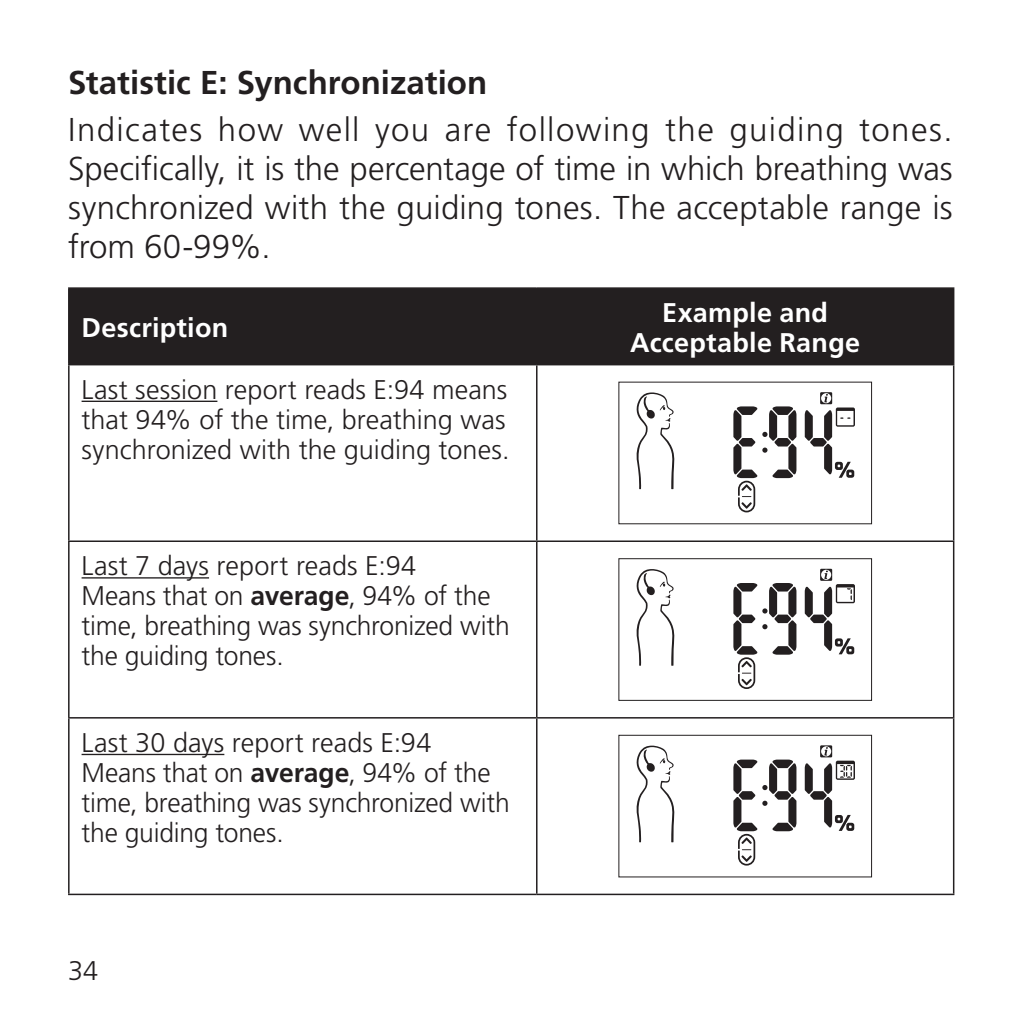
<style>
.page{position:relative;width:1021px;height:1021px;background:#fff}
.page>*{position:absolute;margin:0;border:0;box-sizing:border-box;transform-origin:0 0}
.t1{font:300 33px/39px "Frutiger";letter-spacing:.005em;color:#231f20;text-align:justify}
.t2{font:700 33px "Frutiger";color:#231f20}
.t3{font:300 27px/30px "Frutiger";letter-spacing:-.005em;color:#231f20}
.t4{font:700 27px/30px "Frutiger";letter-spacing:.01em;color:#fff;text-align:center}
.s1{font-weight:700}
</style>
<div class="page">
<div style="left:70px;top:289px;width:882px;height:75px;background:#231f20"></div>
<hr style="left:68px;top:287px;width:468px;height:2px;background:#231f20">
<hr style="left:68px;top:289px;width:2px;height:75px;background:#231f20">
<hr style="left:536px;top:287px;width:418px;height:2px;background:#231f20">
<hr style="left:536px;top:289px;width:1px;height:75px;background:#231f20">
<hr style="left:952px;top:289px;width:2px;height:75px;background:#231f20">
<hr style="left:68px;top:364px;width:468px;height:1px;background:#231f20">
<hr style="left:68px;top:365px;width:2px;height:175px;background:#231f20">
<hr style="left:536px;top:364px;width:418px;height:1px;background:#231f20">
<hr style="left:536px;top:365px;width:1px;height:175px;background:#231f20">
<hr style="left:952px;top:365px;width:2px;height:175px;background:#231f20">
<hr style="left:68px;top:540px;width:468px;height:2px;background:#231f20">
<hr style="left:68px;top:542px;width:2px;height:175px;background:#231f20">
<hr style="left:536px;top:540px;width:418px;height:2px;background:#231f20">
<hr style="left:536px;top:542px;width:1px;height:175px;background:#231f20">
<hr style="left:952px;top:542px;width:2px;height:175px;background:#231f20">
<hr style="left:68px;top:717px;width:468px;height:1px;background:#231f20">
<hr style="left:68px;top:718px;width:2px;height:175px;background:#231f20">
<hr style="left:536px;top:717px;width:418px;height:1px;background:#231f20">
<hr style="left:536px;top:718px;width:1px;height:175px;background:#231f20">
<hr style="left:952px;top:718px;width:2px;height:175px;background:#231f20">
<hr style="left:68px;top:893px;width:468px;height:2px;background:#231f20">
<hr style="left:536px;top:893px;width:418px;height:2px;background:#231f20">
<hr style="left:82px;top:400px;width:135px;height:2px;background:#231f20">
<svg style="left:636px;top:392px;width:39px;height:97px"></svg>
<svg style="left:733px;top:406px;width:63px;height:106px"></svg>
<svg style="left:804px;top:392px;width:51px;height:86px"></svg>
<hr style="left:82px;top:577px;width:127px;height:1px;background:#231f20">
<svg style="left:636px;top:569px;width:39px;height:96px"></svg>
<svg style="left:733px;top:583px;width:63px;height:106px"></svg>
<svg style="left:804px;top:568px;width:51px;height:86px"></svg>
<div style="left:618px;top:558px;width:253px;height:142px;border:1px solid #231f20"></div>
<hr style="left:82px;top:753px;width:142px;height:2px;background:#231f20">
<svg style="left:636px;top:745px;width:39px;height:97px"></svg>
<svg style="left:733px;top:759px;width:63px;height:106px"></svg>
<svg style="left:804px;top:745px;width:51px;height:85px"></svg>
<div style="left:618px;top:735px;width:253px;height:142px;border:1px solid #231f20"></div>
<p class="t2" style="left:68px;top:63px;width:421px">Statistic E: Synchronization</p>
<p class="t1" style="left:68px;top:110px;width:886px">Indicates how well you are following the guiding tones.<br>Specifically, it is the percentage of time in which breathing was synchronized with the guiding tones. The acceptable range is from 60-99%.</p>
<p class="t4" style="left:82px;top:312px;width:148px">Description</p>
<p class="t3" style="left:82px;top:374px;width:429px">Last session report reads E:94 means that 94% of the time, breathing was synchronized with the guiding tones.</p>
<p class="t3" style="left:82px;top:551px;width:429px">Last 7 days report reads E:94<br>Means that on <span class="s1">average</span>, 94% of the time, breathing was synchronized with the guiding tones.</p>
<p class="t3" style="left:82px;top:727px;width:429px">Last 30 days report reads E:94<br>Means that on <span class="s1">average</span>, 94% of the time, breathing was synchronized with the guiding tones.</p>
<p class="t3" style="left:68px;top:955px;width:32px">34</p>
<p class="t4" style="left:630px;top:297px;width:231px">Example and<br>Acceptable Range</p>
</div>
